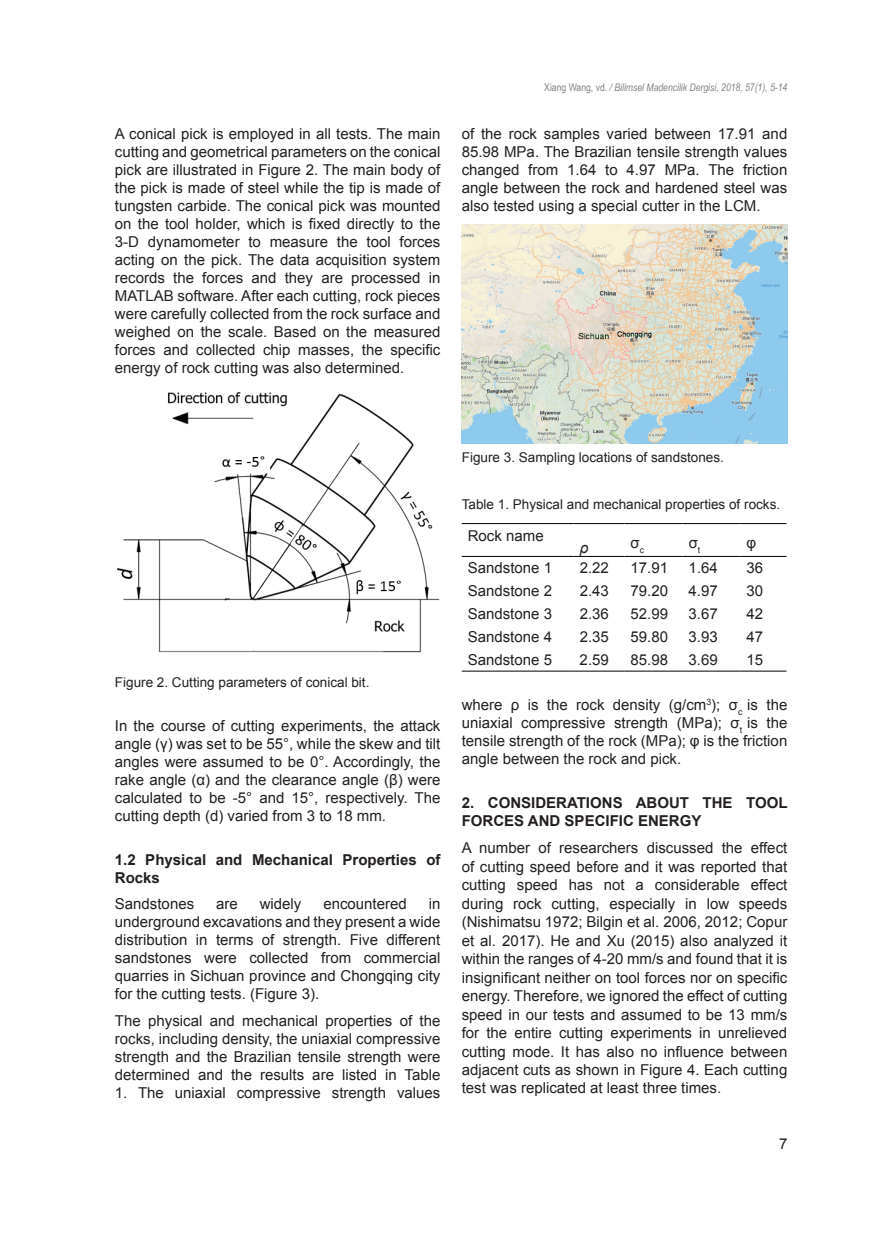
<style>
.page{position:relative;width:881px;height:1234px;background:#fff}
.page>*{position:absolute;margin:0;border:0;box-sizing:border-box;transform-origin:0 0}
.t1{font:15px/18px "Arial";color:#231f20;text-align:justify}
.t2{font:700 15px/18px "Arial";color:#231f20}
.t3{font:italic 15px "Arial";color:#231f20}
.t4{font:13.5px "Arial";color:#231f20}
.t5{font:italic 10.5px "Arial Narrow";color:#808285}
.s1{font-style:normal}
</style>
<div class="page">
<img style="left:117px;top:392px;width:323px;height:260px">
<img style="left:461px;top:225px;width:326px;height:218px">
<hr style="left:461px;top:523px;width:112px;height:1px;background:#000001">
<hr style="left:573px;top:523px;width:51px;height:1px;background:#000001">
<hr style="left:624px;top:523px;width:58px;height:1px;background:#000001">
<hr style="left:682px;top:523px;width:58px;height:1px;background:#000001">
<hr style="left:740px;top:523px;width:46px;height:1px;background:#000001">
<hr style="left:461px;top:556px;width:112px;height:1px;background:#000001">
<hr style="left:573px;top:556px;width:51px;height:1px;background:#000001">
<hr style="left:624px;top:556px;width:58px;height:1px;background:#000001">
<hr style="left:682px;top:556px;width:58px;height:1px;background:#000001">
<hr style="left:740px;top:556px;width:46px;height:1px;background:#000001">
<hr style="left:461px;top:670px;width:112px;height:1px;background:#000001">
<hr style="left:573px;top:670px;width:51px;height:1px;background:#000001">
<hr style="left:624px;top:670px;width:58px;height:1px;background:#000001">
<hr style="left:682px;top:670px;width:58px;height:1px;background:#000001">
<hr style="left:740px;top:670px;width:46px;height:1px;background:#000001">
<p class="t1" style="left:115px;top:124px;width:327px">A conical pick is employed in all tests. The main cutting and geometrical parameters on the conical pick are illustrated in Figure 2. The main body of the pick is made of steel while the tip is made of tungsten carbide. The conical pick was mounted on the tool holder, which is fixed directly to the 3-D dynamometer to measure the tool forces acting on the pick. The data acquisition system records the forces and they are processed in MATLAB software. After each cutting, rock pieces were carefully collected from the rock surface and weighed on the scale. Based on the measured forces and collected chip masses, the specific energy of rock cutting was also determined.</p>
<p class="t5" style="left:544px;top:80px;width:244px"><span class="s1">Xiang Wang, vd.</span> / Bilimsel Madencilik Dergisi, 2018, 57(1), 5-14</p>
<p class="t1" style="left:461px;top:124px;width:327px">of the rock samples varied between 17.91 and 85.98 MPa. The Brazilian tensile strength values changed from 1.64 to 4.97 MPa. The friction angle between the rock and hardened steel was also tested using a special cutter in the LCM.</p>
<p class="t4" style="left:115px;top:672px;width:256px">Figure 2. Cutting parameters of conical bit.</p>
<p class="t1" style="left:115px;top:716px;width:327px">In the course of cutting experiments, the attack angle (γ) was set to be 55°, while the skew and tilt angles were assumed to be 0°. Accordingly, the rake angle (α) and the clearance angle (β) were calculated to be -5° and 15°, respectively. The cutting depth (d) varied from 3 to 18 mm.</p>
<p class="t2" style="left:115px;top:850px;width:327px">1.2 Physical and Mechanical Properties of<br>Rocks</p>
<p class="t1" style="left:115px;top:894px;width:81px">Sandstones</p>
<p class="t1" style="left:216px;top:894px;width:23px">are</p>
<p class="t1" style="left:260px;top:894px;width:43px">widely</p>
<p class="t1" style="left:323px;top:894px;width:85px">encountered</p>
<p class="t1" style="left:115px;top:894px;width:327px;text-indent:314px">in underground excavations and they present a wide distribution in terms of strength. Five different sandstones were collected from commercial quarries in Sichuan province and Chongqing city for the cutting tests. (Figure 3).</p>
<p class="t1" style="left:115px;top:1011px;width:327px">The physical and mechanical properties of the rocks, including density, the uniaxial compressive strength and the Brazilian tensile strength were determined and the results are listed in Table</p>
<p class="t1" style="left:115px;top:1083px;width:327px">1. The uniaxial compressive strength values</p>
<p class="t4" style="left:461px;top:448px;width:263px">Figure 3. Sampling locations of sandstones.</p>
<p class="t4" style="left:461px;top:495px;width:320px">Table 1. Physical and mechanical properties of rocks.</p>
<p class="t1" style="left:467px;top:526px;width:77px">Rock name</p>
<p class="t3" style="left:579px;top:537px;width:10px">ρ</p>
<p class="t1" style="left:630px;top:533px;width:15px">σ<sub>c</sub></p>
<p class="t1" style="left:688px;top:533px;width:13px">σ<sub>t</sub></p>
<p class="t1" style="left:746px;top:533px;width:11px">φ</p>
<p class="t1" style="left:467px;top:559px;width:86px">Sandstone 1</p>
<p class="t1" style="left:579px;top:559px;width:31px">2.22</p>
<p class="t1" style="left:630px;top:559px;width:39px">17.91</p>
<p class="t1" style="left:688px;top:559px;width:31px">1.64</p>
<p class="t1" style="left:746px;top:559px;width:18px">36</p>
<p class="t1" style="left:467px;top:582px;width:86px">Sandstone 2</p>
<p class="t1" style="left:579px;top:582px;width:31px">2.43</p>
<p class="t1" style="left:630px;top:582px;width:39px">79.20</p>
<p class="t1" style="left:688px;top:582px;width:31px">4.97</p>
<p class="t1" style="left:746px;top:582px;width:18px">30</p>
<p class="t1" style="left:467px;top:605px;width:86px">Sandstone 3</p>
<p class="t1" style="left:579px;top:605px;width:31px">2.36</p>
<p class="t1" style="left:630px;top:605px;width:39px">52.99</p>
<p class="t1" style="left:688px;top:605px;width:31px">3.67</p>
<p class="t1" style="left:746px;top:605px;width:18px">42</p>
<p class="t1" style="left:467px;top:628px;width:86px">Sandstone 4</p>
<p class="t1" style="left:579px;top:628px;width:31px">2.35</p>
<p class="t1" style="left:630px;top:628px;width:39px">59.80</p>
<p class="t1" style="left:688px;top:628px;width:31px">3.93</p>
<p class="t1" style="left:746px;top:628px;width:18px">47</p>
<p class="t1" style="left:467px;top:651px;width:86px">Sandstone 5</p>
<p class="t1" style="left:579px;top:651px;width:31px">2.59</p>
<p class="t1" style="left:630px;top:651px;width:39px">85.98</p>
<p class="t1" style="left:688px;top:651px;width:31px">3.69</p>
<p class="t1" style="left:746px;top:651px;width:18px">15</p>
<p class="t1" style="left:461px;top:695px;width:327px">where ρ is the rock density (g/cm<sup>3</sup>); σ<sub>c</sub> is the uniaxial compressive strength (MPa); σ<sub>t</sub> is the tensile strength of the rock (MPa); φ is the friction angle between the rock and pick.</p>
<p class="t2" style="left:461px;top:794px;width:327px">2. CONSIDERATIONS ABOUT THE TOOL<br>FORCES AND SPECIFIC ENERGY</p>
<p class="t1" style="left:461px;top:838px;width:327px;line-height:18.5px">A number of researchers discussed the effect of cutting speed before and it was reported that cutting speed has not a considerable effect during rock cutting, especially in low speeds (Nishimatsu 1972; Bilgin et al. 2006, 2012; Copur et al. 2017). He and Xu (2015) also analyzed it within the ranges of 4-20 mm/s and found that it is insignificant neither on tool forces nor on specific energy. Therefore, we ignored the effect of cutting speed in our tests and assumed to be 13 mm/s for the entire cutting experiments in unrelieved cutting mode. It has also no influence between adjacent cuts as shown in Figure 4. Each cutting test was replicated at least three times.</p>
<p class="t1" style="left:778px;top:1134px;width:10px">7</p>
</div>
